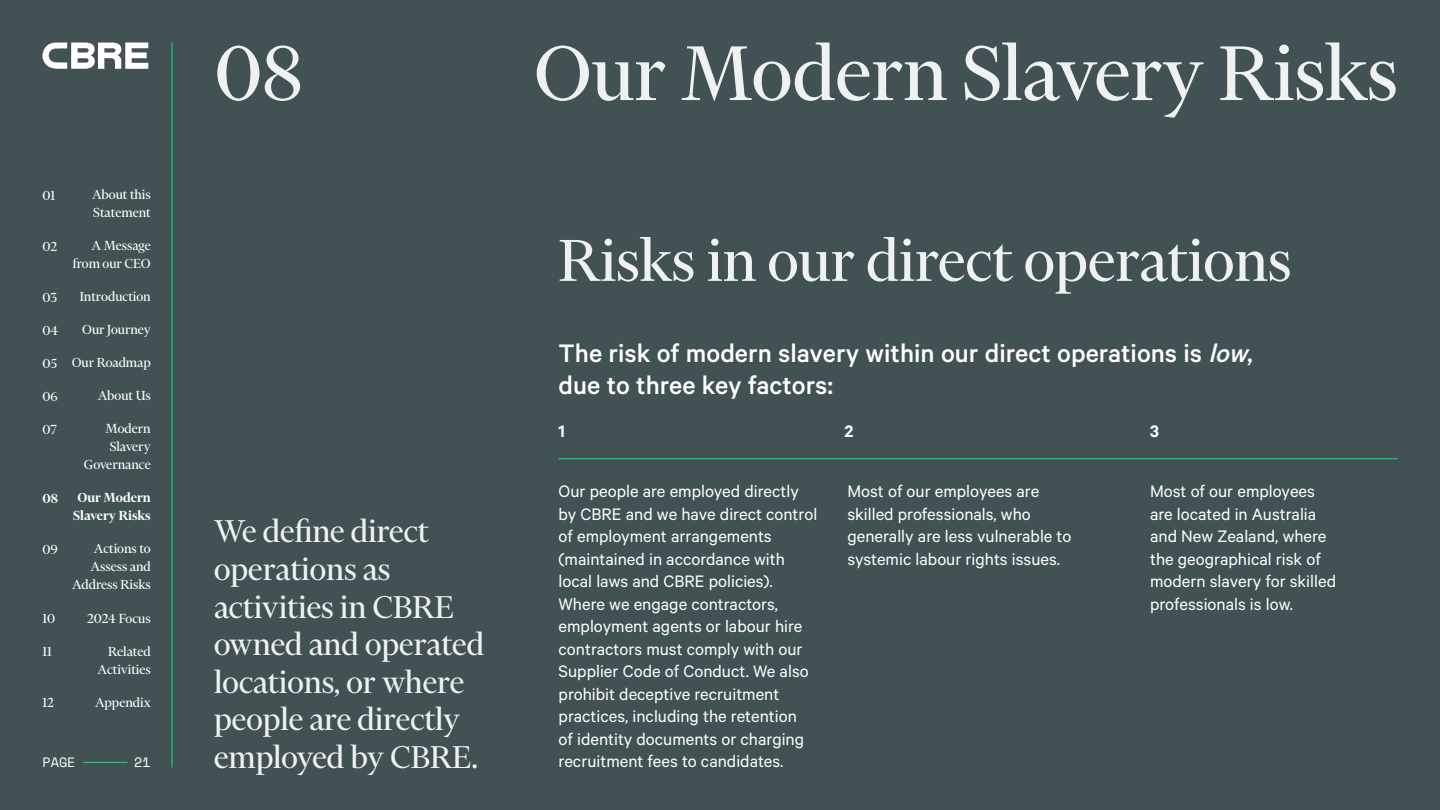
<style>
.page{position:relative;width:1440px;height:810px;background:#425254}
.page>*{position:absolute;margin:0;border:0;box-sizing:border-box;transform-origin:0 0}
.t1{font:88.5px "Financier Display";color:#f0f2f2}
.t2{font:67.5px "Financier Display";color:#f0f2f2}
.t3{font:36px/37.5px "Financier Display";color:#f0f2f2}
.t4{font:500 28.5px/31.5px "Calibre";color:#fff}
.t5{font:18.75px/22.5px "Calibre";color:#fff}
.t6{font:600 18.75px "Calibre";color:#fff}
.t7{font:15px/18px "Financier Display";color:#fff;text-align:right}
.t8{font:600 15px/18px "Financier Display";color:#fff}
.t9{font:13.5px "Space Mono";color:#fff}
.s1{font-style:italic}
</style>
<div class="page">
<svg style="left:43px;top:43px;width:105px;height:26px"></svg>
<hr style="left:83px;top:762px;width:45px;height:1px;background:#00e880">
<hr style="left:172px;top:43px;width:1px;height:724px;background:#00e880">
<hr style="left:559px;top:458px;width:838px;height:1px;background:#00e880">
<p class="t7" style="left:43px;top:186px;width:14px">01</p>
<p class="t7" style="left:43px;top:237px;width:16px">02</p>
<p class="t7" style="left:43px;top:288px;width:16px">03</p>
<p class="t7" style="left:43px;top:321px;width:18px">04</p>
<p class="t7" style="left:43px;top:354px;width:16px">05</p>
<p class="t7" style="left:43px;top:387px;width:17px">06</p>
<p class="t7" style="left:43px;top:420px;width:16px">07</p>
<p class="t8" style="left:43px;top:488px;width:17px">08</p>
<p class="t7" style="left:43px;top:540px;width:17px">09</p>
<p class="t7" style="left:43px;top:609px;width:14px">10</p>
<p class="t7" style="left:43px;top:642px;width:11px">11</p>
<p class="t7" style="left:43px;top:693px;width:13px">12</p>
<p class="t7" style="left:92px;top:186px;width:60px;text-align:left">About this<br>Statement</p>
<p class="t7" style="left:73px;top:237px;width:80px">A Message from our CEO</p>
<p class="t7" style="left:80px;top:288px;width:73px">Introduction</p>
<p class="t7" style="left:82px;top:321px;width:70px">Our Journey</p>
<p class="t7" style="left:72px;top:354px;width:81px">Our Roadmap</p>
<p class="t7" style="left:98px;top:387px;width:54px">About Us</p>
<p class="t7" style="left:84px;top:420px;width:68px">Modern<br>Slavery<br>Governance</p>
<p class="t8" style="left:73px;top:488px;width:79px">Our Modern<br>Slavery Risks</p>
<p class="t7" style="left:72px;top:540px;width:80px">Actions to<br>Assess and<br>Address Risks</p>
<p class="t7" style="left:87px;top:609px;width:65px">2024 Focus</p>
<p class="t7" style="left:98px;top:642px;width:55px">Related<br>Activities</p>
<p class="t7" style="left:95px;top:693px;width:57px">Appendix</p>
<p class="t9" style="left:43px;top:753px;width:35px">PAGE</p>
<p class="t9" style="left:134px;top:753px;width:18px">21</p>
<h1 class="t1" style="left:215px;top:27px;width:90px">08</h1>
<h1 class="t1" style="left:534px;top:27px;width:866px">Our Modern Slavery Risks</h1>
<h2 class="t2" style="left:559px;top:225px;width:734px">Risks in our direct operations</h2>
<h3 class="t4" style="left:559px;top:337px;width:698px">The risk of modern slavery within our direct operations is <span class="s1">low</span>, due to three key factors:</h3>
<h3 class="t3" style="left:214px;top:513px;width:272px">We define direct operations as activities in CBRE owned and operated locations, or where people are directly employed by CBRE.</h3>
<p class="t6" style="left:559px;top:420px;width:8px">1</p>
<p class="t6" style="left:845px;top:420px;width:10px">2</p>
<p class="t6" style="left:1150px;top:420px;width:10px">3</p>
<p class="t5" style="left:559px;top:479px;width:260px">Our people are employed directly by CBRE and we have direct control of employment arrangements (maintained in accordance with local laws and CBRE policies).<br>Where we engage contractors, employment agents or labour hire contractors must comply with our<br>Supplier Code of Conduct. We also prohibit deceptive recruitment practices, including the retention<br>of identity documents or charging recruitment fees to candidates.</p>
<p class="t5" style="left:847px;top:479px;width:226px">Most of our employees are skilled professionals, who generally are less vulnerable to systemic labour rights issues.</p>
<p class="t5" style="left:1150px;top:479px;width:188px">Most of our employees are located in Australia and New Zealand, where the geographical risk of modern slavery for skilled professionals is low.</p>
</div>
